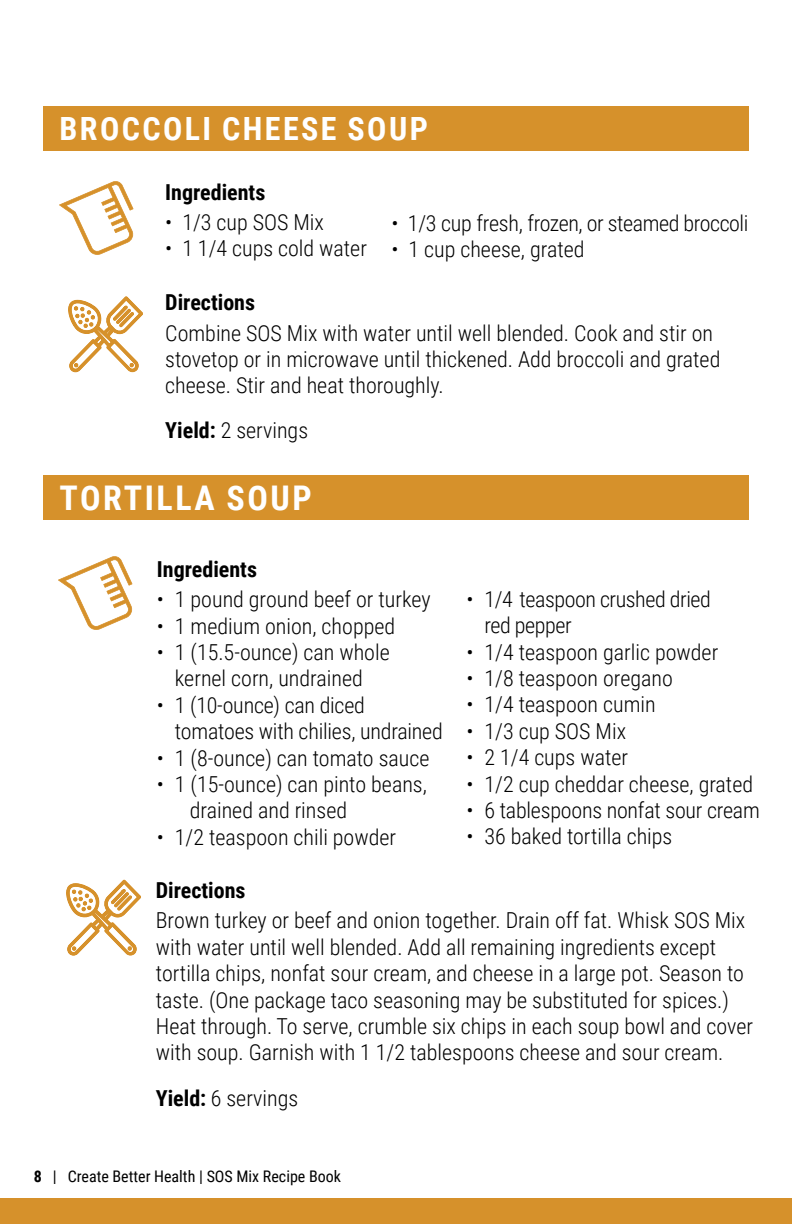
<style>
.page{position:relative;width:792px;height:1224px;background:#fff}
.page>*{position:absolute;margin:0;border:0;box-sizing:border-box;transform-origin:0 0}
.t1{font:700 34px "Roboto Condensed";letter-spacing:.075em;color:#fff}
.t2{font:700 32px "Roboto Condensed";letter-spacing:.075em;color:#fff}
.t3{font:300 22px/26.4px "Roboto Condensed";color:#000}
.t4{font:300 22px/26.4px "Roboto Condensed";letter-spacing:-.02em;color:#000}
.t5{font:700 22px "Roboto Condensed";color:#000}
.t6{font:16px "Roboto Condensed";color:#000}
.s1{font-weight:700}
</style>
<div class="page">
<div style="left:43px;top:475px;width:706px;height:45px;background:#d6912b"></div>
<div style="left:43px;top:106px;width:706px;height:45px;background:#d6912b"></div>
<div style="left:0;top:1199px;width:792px;height:25px;background:#d6912b"></div>
<svg style="left:66px;top:880px;width:75px;height:76px"></svg>
<svg style="left:68px;top:296px;width:75px;height:76px"></svg>
<svg style="left:59px;top:181px;width:75px;height:74px"></svg>
<svg style="left:58px;top:556px;width:75px;height:74px"></svg>
<h2 class="t2" style="left:60px;top:106px;width:370px">BROCCOLI CHEESE SOUP</h2>
<p class="t5" style="left:165px;top:176px;width:102px">Ingredients</p>
<p class="t3" style="left:165px;top:208px;width:160px">• 1/3 cup SOS Mix</p>
<p class="t3" style="left:165px;top:235px;width:203px">• 1 1/4 cups cold water</p>
<p class="t4" style="left:392px;top:209px;width:358px">• 1/3 cup fresh, frozen, or steamed broccoli</p>
<p class="t3" style="left:392px;top:235px;width:195px">• 1 cup cheese, grated</p>
<p class="t5" style="left:165px;top:287px;width:91px">Directions</p>
<p class="t3" style="left:165px;top:319px;width:557px">Combine SOS Mix with water until well blended. Cook and stir on stovetop or in microwave until thickened. Add broccoli and grated cheese. Stir and heat thoroughly.</p>
<p class="t3" style="left:165px;top:417px;width:144px"><span class="s1">Yield:</span> 2 servings</p>
<h1 class="t1" style="left:60px;top:474px;width:254px">TORTILLA SOUP</h1>
<p class="t5" style="left:157px;top:553px;width:102px">Ingredients</p>
<p class="t3" style="left:157px;top:585px;width:275px">• 1 pound ground beef or turkey</p>
<p class="t3" style="left:157px;top:612px;width:240px">• 1 medium onion, chopped</p>
<p class="t3" style="left:157px;top:638px;width:234px;text-align:center">• 1 (15.5-ounce) can whole kernel corn, undrained</p>
<p class="t3" style="left:175px;top:691px;width:269px;text-indent:-18px">• 1 (10-ounce) can diced tomatoes with chilies, undrained</p>
<p class="t3" style="left:157px;top:744px;width:274px">• 1 (8-ounce) can tomato sauce</p>
<p class="t3" style="left:190px;top:770px;width:239px;text-indent:-33px">• 1 (15-ounce) can pinto beans, drained and rinsed</p>
<p class="t3" style="left:157px;top:823px;width:241px">• 1/2 teaspoon chili powder</p>
<p class="t4" style="left:485px;top:585px;width:228px;text-indent:-18px">• 1/4 teaspoon crushed dried red pepper</p>
<p class="t3" style="left:467px;top:638px;width:253px">• 1/4 teaspoon garlic powder</p>
<p class="t3" style="left:467px;top:664px;width:208px">• 1/8 teaspoon oregano</p>
<p class="t3" style="left:467px;top:691px;width:191px">• 1/4 teaspoon cumin</p>
<p class="t3" style="left:467px;top:717px;width:161px">• 1/3 cup SOS Mix</p>
<p class="t3" style="left:467px;top:743px;width:163px">• 2 1/4 cups water</p>
<p class="t3" style="left:467px;top:770px;width:288px">• 1/2 cup cheddar cheese, grated</p>
<p class="t3" style="left:467px;top:796px;width:295px">• 6 tablespoons nonfat sour cream</p>
<p class="t3" style="left:467px;top:823px;width:207px">• 36 baked tortilla chips</p>
<p class="t5" style="left:156px;top:875px;width:91px">Directions</p>
<p class="t3" style="left:156px;top:907px;width:599px">Brown turkey or beef and onion together. Drain off fat. Whisk SOS Mix with water until well blended. Add all remaining ingredients except tortilla chips, nonfat sour cream, and cheese in a large pot. Season to taste. (One package taco seasoning may be substituted for spices.)<br>Heat through. To serve, crumble six chips in each soup bowl and cover with soup. Garnish with 1 1/2 tablespoons cheese and sour cream.</p>
<p class="t3" style="left:156px;top:1085px;width:144px"><span class="s1">Yield:</span> 6 servings</p>
<p class="t6" style="left:34px;top:1165px;width:309px"><span class="s1">8</span> | Create Better Health | SOS Mix Recipe Book</p>
</div>
